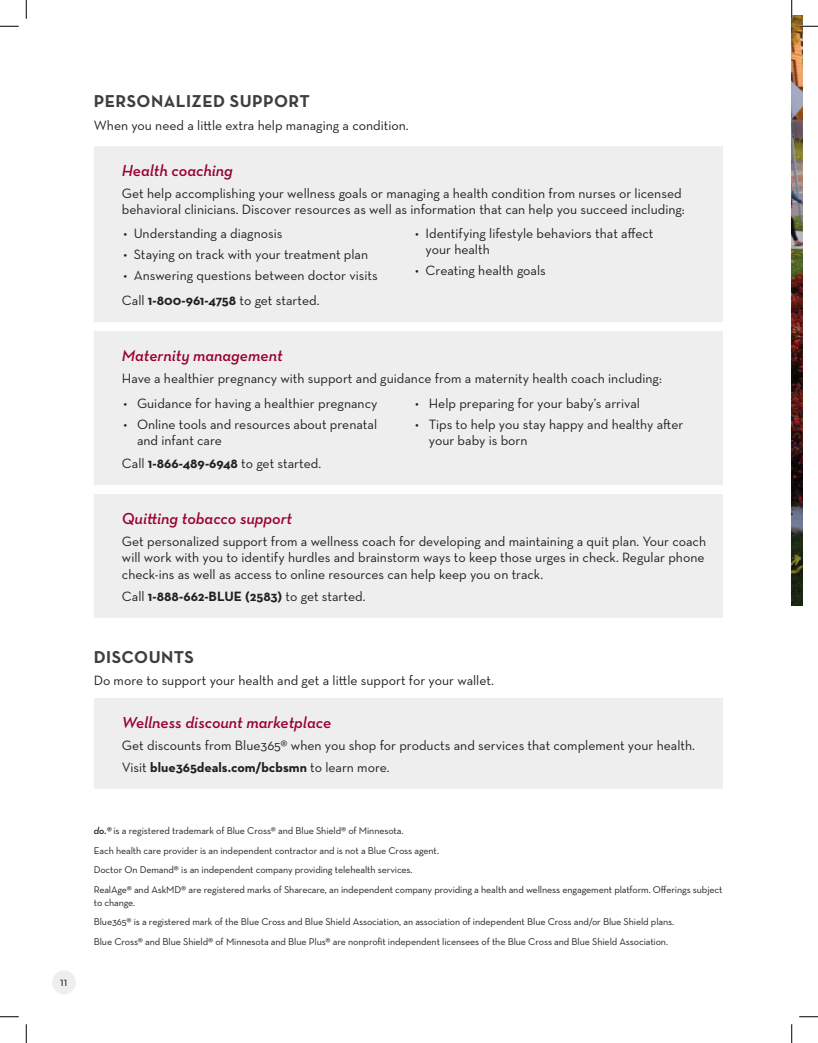
<style>
.page{position:relative;width:818px;height:1043px;background:#fff}
.page>*{position:absolute;margin:0;border:0;box-sizing:border-box;transform-origin:0 0}
.t1{font:700 17.5px "Neutraface Text";letter-spacing:.025em;color:#3e3e3f}
.t2{font:italic 600 16.25px "Neutraface Text";color:#98012d}
.t3{font:13.75px/16.5px "Neutraface Text";color:#231f20}
.t4{font:700 13.75px "Neutraface Text";color:#231f20}
.t5{font:12.5px "Neutraface Text";color:#231f20}
.t6{font:10px/19.8px "Neutraface Text";letter-spacing:-.01em;color:#231f20}
.s1{font-weight:700}
.s2{font-weight:400}
.s3{font-weight:600;font-style:italic}
</style>
<div class="page">
<svg style="left:94px;top:146px;width:628px;height:642px;fill:#eeeeef"></svg>
<img style="left:791px;top:15px;width:11px;height:590px">
<div style="left:52px;top:970px;width:24px;height:24px;background:#eeeeef;border-radius:50%"></div>
<svg style="left:0;top:25px;width:19px;height:2px"></svg>
<svg style="left:799px;top:25px;width:19px;height:2px"></svg>
<svg style="left:0;top:1016px;width:19px;height:1px"></svg>
<svg style="left:799px;top:1016px;width:19px;height:1px"></svg>
<svg style="left:25px;top:0;width:2px;height:19px"></svg>
<svg style="left:25px;top:1024px;width:2px;height:18px"></svg>
<svg style="left:791px;top:0;width:1px;height:19px"></svg>
<svg style="left:791px;top:1024px;width:1px;height:18px"></svg>
<p class="t5" style="left:60px;top:973px;width:9px">11</p>
<p class="t1" style="left:94px;top:90px;width:218px">PERSONALIZED SUPPORT</p>
<p class="t3" style="left:94px;top:116px;width:315px">When you need a little extra help managing a condition.</p>
<p class="t2" style="left:122px;top:160px;width:112px">Health coaching</p>
<p class="t3" style="left:122px;top:185px;width:564px">Get help accomplishing your wellness goals or managing a health condition from nurses or licensed behavioral clinicians. Discover resources as well as information that can help you succeed including:</p>
<p class="t3" style="left:123px;top:225px;width:161px">• Understanding a diagnosis</p>
<p class="t3" style="left:123px;top:246px;width:246px">• Staying on track with your treatment plan</p>
<p class="t3" style="left:123px;top:267px;width:256px">• Answering questions between doctor visits</p>
<p class="t3" style="left:122px;top:292px;width:198px">Call <span class="s1">1-800-961-4758</span> to get started.</p>
<p class="t3" style="left:425px;top:225px;width:229px;text-indent:-10px">• Identifying lifestyle behaviors that affect your health</p>
<p class="t3" style="left:415px;top:262px;width:132px">• Creating health goals</p>
<p class="t2" style="left:122px;top:345px;width:162px">Maternity management</p>
<p class="t3" style="left:122px;top:369px;width:541px">Have a healthier pregnancy with support and guidance from a maternity health coach including:</p>
<p class="t3" style="left:123px;top:394px;width:255px">• Guidance for having a healthier pregnancy</p>
<p class="t3" style="left:137px;top:415px;width:242px;text-indent:-14px">• Online tools and resources about prenatal and infant care</p>
<p class="t3" style="left:122px;top:455px;width:199px">Call <span class="s1">1-866-489-6948</span> to get started.</p>
<p class="t3" style="left:415px;top:394px;width:226px">• Help preparing for your baby’s arrival</p>
<p class="t3" style="left:429px;top:415px;width:256px;text-indent:-14px">• Tips to help you stay happy and healthy after your baby is born</p>
<p class="t2" style="left:122px;top:508px;width:172px">Quitting tobacco support</p>
<p class="t3" style="left:122px;top:532px;width:585px;text-align:justify">Get personalized support from a wellness coach for developing and maintaining a quit plan. Your coach will work with you to identify hurdles and brainstorm ways to keep those urges in check. Regular phone check-ins as well as access to online resources can help keep you on track.</p>
<p class="t4" style="left:122px;top:587px;width:244px"><span class="s2">Call</span> 1-888-662-BLUE (2583) <span class="s2">to get started.</span></p>
<p class="t1" style="left:94px;top:645px;width:102px">DISCOUNTS</p>
<p class="t3" style="left:94px;top:672px;width:400px">Do more to support your health and get a little support for your wallet.</p>
<p class="t2" style="left:122px;top:712px;width:211px">Wellness discount marketplace</p>
<p class="t3" style="left:122px;top:733px;width:573px;line-height:22.1px">Get discounts from Blue365® when you shop for products and services that complement your health.<br>Visit <span class="s1">blue365deals.com/bcbsmn</span> to learn more.</p>
<p class="t6" style="left:94px;top:820px;width:630px"><span class="s3">do.®</span> is a registered trademark of Blue Cross® and Blue Shield® of Minnesota.<br>Each health care provider is an independent contractor and is not a Blue Cross agent.<br>Doctor On Demand® is an independent company providing telehealth services.<br>RealAge® and AskMD® are registered marks of Sharecare, an independent company providing a health and wellness engagement platform. Offerings subject</p>
<p class="t6" style="left:94px;top:892px;width:581px">to change.<br>Blue365® is a registered mark of the Blue Cross and Blue Shield Association, an association of independent Blue Cross and/or Blue Shield plans.<br>Blue Cross® and Blue Shield® of Minnesota and Blue Plus® are nonprofit independent licensees of the Blue Cross and Blue Shield Association.</p>
</div>
